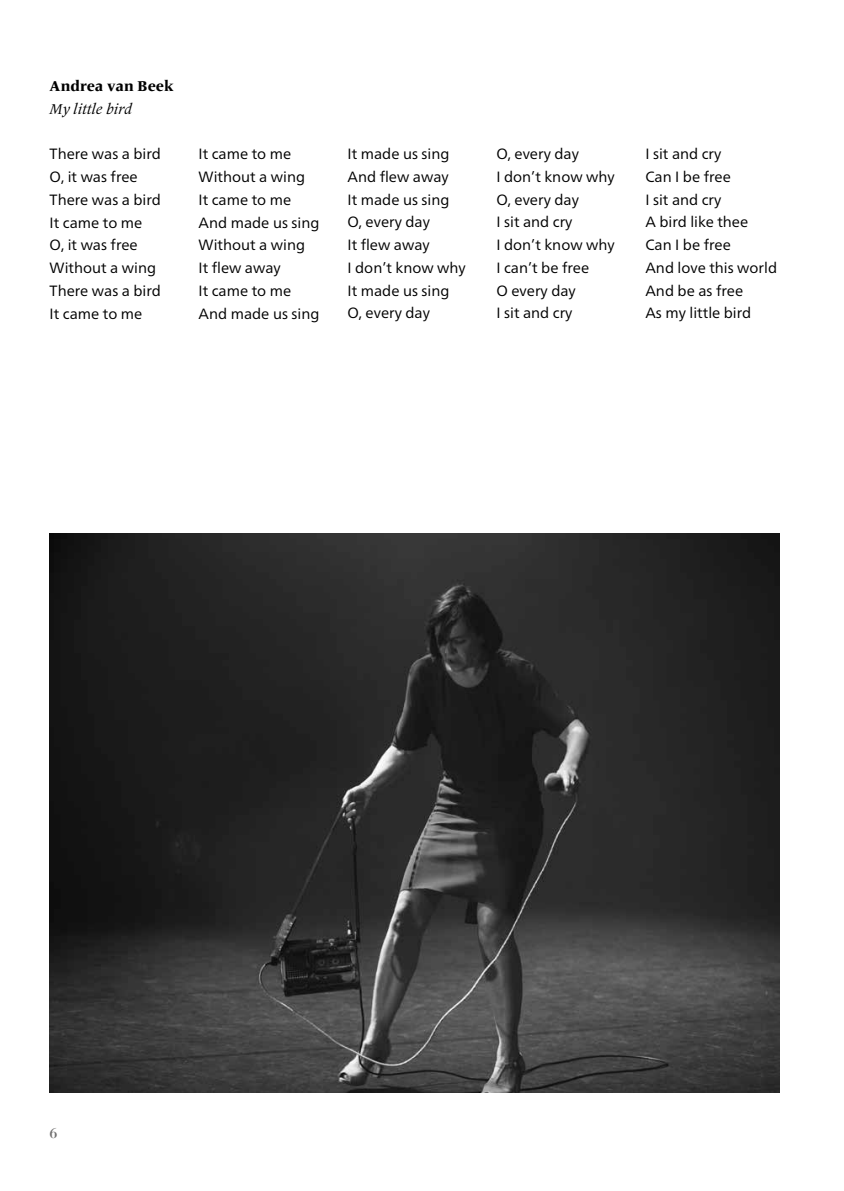
<style>
.page{position:relative;width:844px;height:1191px;background:#fff}
.page>*{position:absolute;margin:0;border:0;box-sizing:border-box;transform-origin:0 0}
.t1{font:15.75px "Bodoni";color:#706f6f}
.t2{font:14.88px/22.8px "Frutiger Neue LT Pro";color:#000}
.t3{font:800 14.88px "Frutiger Serif LT Pro";color:#000}
.t4{font:italic 14.88px "Frutiger Serif LT Pro";color:#000}
</style>
<div class="page">
<img style="left:50px;top:533px;width:729px;height:559px">
<p class="t3" style="left:50px;top:77px;width:125px">Andrea van Beek</p>
<p class="t4" style="left:50px;top:100px;width:84px">My little bird</p>
<p class="t2" style="left:50px;top:143px;width:113px">There was a bird<br>O, it was free<br>There was a bird<br>It came to me<br>O, it was free<br>Without a wing<br>There was a bird<br>It came to me</p>
<p class="t2" style="left:198px;top:143px;width:122px">It came to me<br>Without a wing<br>It came to me<br>And made us sing<br>Without a wing<br>It flew away<br>It came to me<br>And made us sing</p>
<p class="t2" style="left:347px;top:142px;width:120px">It made us sing<br>And flew away<br>It made us sing<br>O, every day<br>It flew away<br>I don’t know why<br>It made us sing<br>O, every day</p>
<p class="t2" style="left:496px;top:142px;width:120px">O, every day<br>I don’t know why<br>O, every day<br>I sit and cry<br>I don’t know why<br>I can’t be free<br>O every day<br>I sit and cry</p>
<p class="t2" style="left:645px;top:142px;width:133px">I sit and cry<br>Can I be free<br>I sit and cry<br>A bird like thee<br>Can I be free<br>And love this world<br>And be as free<br>As my little bird</p>
<p class="t1" style="left:50px;top:1123px;width:9px">6</p>
</div>
